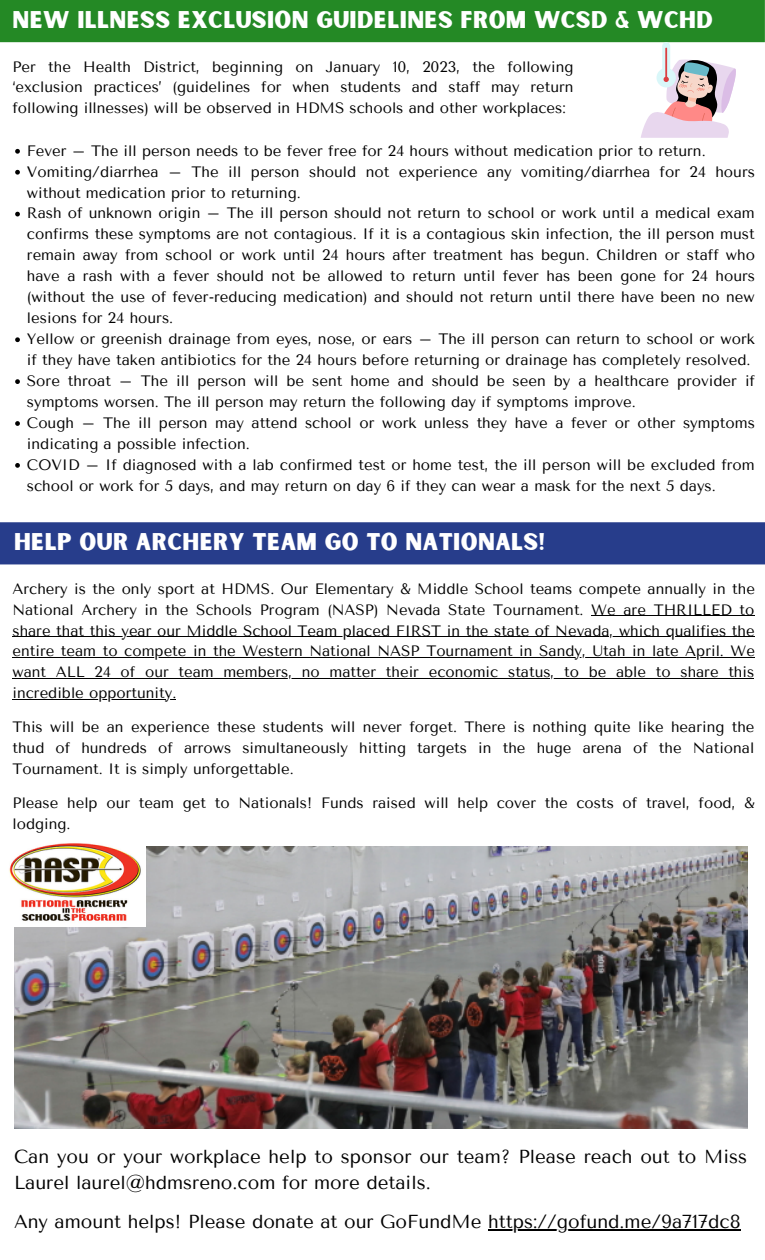
<style>
.page{position:relative;width:765px;height:1260px;background:#fff}
.page>*{position:absolute;margin:0;border:0;box-sizing:border-box;transform-origin:0 0}
.t1{font:23.12px "Sunborn Sans One";letter-spacing:.015em;color:#fff}
.t2{font:18.75px/25.9px "Tenor Sans";color:#000}
.t3{font:15px/21px "Tenor Sans";color:#000;text-align:justify}
</style>
<div class="page">
<div style="left:0;top:0;width:765px;height:42px;background:#248925"></div>
<svg style="left:641px;top:42px;width:95px;height:96px"></svg>
<svg style="left:15px;top:149px;width:5px;height:5px"></svg>
<svg style="left:15px;top:170px;width:5px;height:5px"></svg>
<svg style="left:15px;top:212px;width:5px;height:4px"></svg>
<svg style="left:15px;top:337px;width:5px;height:5px"></svg>
<svg style="left:15px;top:379px;width:5px;height:5px"></svg>
<svg style="left:15px;top:421px;width:5px;height:5px"></svg>
<svg style="left:15px;top:463px;width:5px;height:5px"></svg>
<div style="left:0;top:522px;width:765px;height:42px;background:#273d8b"></div>
<img style="left:14px;top:847px;width:733px;height:282px">
<img style="left:9px;top:843px;width:136px;height:83px">
<hr style="left:591px;top:616px;width:163px;height:1px;background:#000">
<hr style="left:12px;top:636px;width:743px;height:1px;background:#000">
<hr style="left:12px;top:657px;width:743px;height:1px;background:#000">
<hr style="left:12px;top:678px;width:742px;height:1px;background:#000">
<hr style="left:12px;top:699px;width:164px;height:1px;background:#000">
<hr style="left:488px;top:1230px;width:253px;height:1px;background:#000">
<h1 class="t1" style="left:12px;top:5px;width:702px">NEW ILLNESS EXCLUSION GUIDELINES FROM WCSD &amp; WCHD</h1>
<p class="t3" style="left:12px;top:56px;width:563px">Per the Health District, beginning on January 10, 2023, the following ‘exclusion practices’ (guidelines for when students and staff may return following illnesses) will be observed in HDMS schools and other workplaces:</p>
<p class="t3" style="left:27px;top:140px;width:730px;text-align:left">Fever – The ill person needs to be fever free for 24 hours without medication prior to return.<br>Vomiting/diarrhea – The ill person should not experience any vomiting/diarrhea for 24 hours without medication prior to returning.<br>Rash of unknown origin – The ill person should not return to school or work until a medical exam confirms these symptoms are not contagious. If it is a contagious skin infection, the ill person must remain away from school or work until 24 hours after treatment has begun. Children or staff who have a rash with a fever should not be allowed to return until fever has been gone for 24 hours (without the use of fever-reducing medication) and should not return until there have been no new lesions for 24 hours.<br>Yellow or greenish drainage from eyes, nose, or ears – The ill person can return to school or work if they have taken antibiotics for the 24 hours before returning or drainage has completely resolved.<br>Sore throat – The ill person will be sent home and should be seen by a healthcare provider if symptoms worsen. The ill person may return the following day if symptoms improve.<br>Cough – The ill person may attend school or work unless they have a fever or other symptoms indicating a possible infection.<br>COVID – If diagnosed with a lab confirmed test or home test, the ill person will be excluded from school or work for 5 days, and may return on day 6 if they can wear a mask for the next 5 days.</p>
<h1 class="t1" style="left:14px;top:527px;width:533px">HELP OUR ARCHERY TEAM GO TO NATIONALS!</h1>
<p class="t3" style="left:12px;top:578px;width:744px">Archery is the only sport at HDMS. Our Elementary &amp; Middle School teams compete annually in the National Archery in the Schools Program (NASP) Nevada State Tournament. We are THRILLED to share that this year our Middle School Team placed FIRST in the state of Nevada, which qualifies the entire team to compete in the Western National NASP Tournament in Sandy, Utah in late April. We want ALL 24 of our team members, no matter their economic status, to be able to share this incredible opportunity.</p>
<p class="t3" style="left:12px;top:717px;width:744px">This will be an experience these students will never forget. There is nothing quite like hearing the thud of hundreds of arrows simultaneously hitting targets in the huge arena of the National Tournament. It is simply unforgettable.</p>
<p class="t3" style="left:12px;top:793px;width:744px">Please help our team get to Nationals! Funds raised will help cover the costs of travel, food, &amp; lodging.</p>
<p class="t2" style="left:14px;top:1144px;width:735px">Can you or your workplace help to sponsor our team? Please reach out to Miss<br>Laurel laurel@hdmsreno.com for more details.</p>
<p class="t2" style="left:14px;top:1209px;width:728px">Any amount helps! Please donate at our GoFundMe https://gofund.me/9a717dc8</p>
</div>
